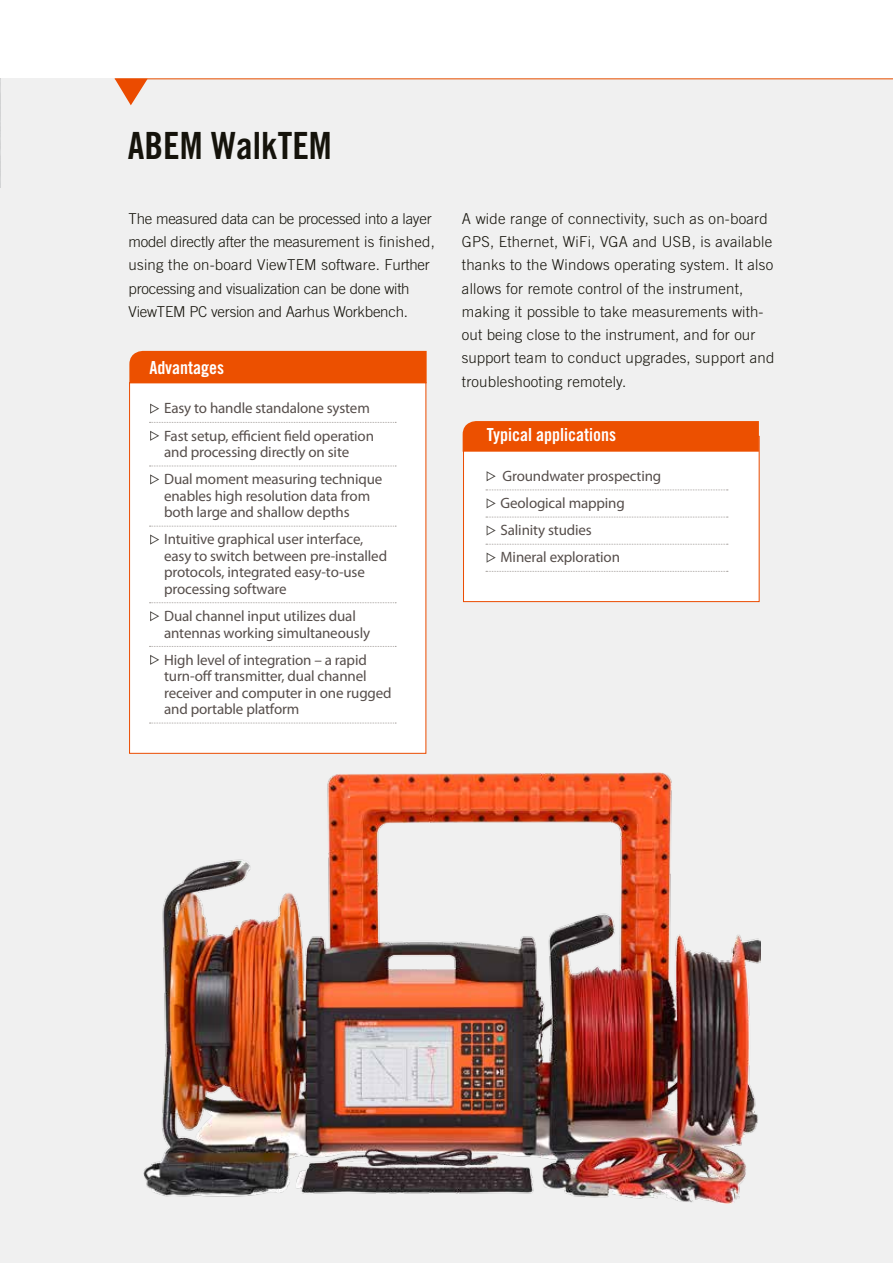
<style>
.page{position:relative;width:893px;height:1263px;background:#fff}
.page>*{position:absolute;margin:0;border:0;box-sizing:border-box;transform-origin:0 0}
.t1{font:37.5px "Trade Gothic LT Std Bd Cn 20";color:#15130b}
.t2{font:18px "Trade Gothic LT Std Bd Cn 20";color:#fff}
.t3{font:15px/16.5px "Myriad Pro";letter-spacing:-.01em;color:#564e4b}
.t4{font:300 15px/23.2px "Trade Gothic LT Std";letter-spacing:.015em;color:#15130b}
.t5{font:300 15px/23.2px "Trade Gothic LT Std";letter-spacing:-.015em;color:#15130b}
</style>
<div class="page">
<div style="left:1px;top:79px;width:892px;height:1184px;background:#f0f0f0"></div>
<hr style="left:0;top:79px;width:1px;height:108px;background:#d1d3d4">
<svg style="left:115px;top:80px;width:32px;height:25px"></svg>
<hr style="left:115px;top:79px;width:778px;height:1px;background:#ec5000">
<img style="left:143px;top:772px;width:618px;height:431px">
<div style="left:463px;top:436px;width:296px;height:166px;background:#fff;border:1px solid #eb4b00"></div>
<svg style="left:486px;top:489px;width:242px;height:1px"></svg>
<svg style="left:486px;top:517px;width:242px;height:1px"></svg>
<svg style="left:486px;top:544px;width:242px;height:1px"></svg>
<svg style="left:486px;top:571px;width:242px;height:1px"></svg>
<svg style="left:486px;top:471px;width:10px;height:10px"></svg>
<svg style="left:486px;top:498px;width:10px;height:11px"></svg>
<svg style="left:486px;top:525px;width:10px;height:11px"></svg>
<svg style="left:486px;top:552px;width:10px;height:11px"></svg>
<div style="left:463px;top:421px;width:296px;height:31px;background:#ec5000"></div>
<div style="left:129px;top:382px;width:297px;height:371px;background:#fff;border:1px solid #eb4b00"></div>
<svg style="left:149px;top:422px;width:247px;height:1px"></svg>
<svg style="left:149px;top:466px;width:247px;height:1px"></svg>
<svg style="left:149px;top:526px;width:247px;height:1px"></svg>
<svg style="left:149px;top:602px;width:247px;height:1px"></svg>
<svg style="left:149px;top:646px;width:247px;height:1px"></svg>
<svg style="left:149px;top:723px;width:247px;height:1px"></svg>
<svg style="left:150px;top:403px;width:9px;height:11px"></svg>
<svg style="left:150px;top:430px;width:9px;height:11px"></svg>
<svg style="left:150px;top:474px;width:9px;height:11px"></svg>
<svg style="left:150px;top:534px;width:9px;height:11px"></svg>
<svg style="left:150px;top:611px;width:9px;height:10px"></svg>
<svg style="left:150px;top:655px;width:9px;height:10px"></svg>
<div style="left:129px;top:351px;width:298px;height:32px;background:#ec5000"></div>
<h1 class="t1" style="left:128px;top:123px;width:206px">ABEM WalkTEM</h1>
<p class="t5" style="left:129px;top:207px;width:308px">The measured data can be processed into a layer model directly after the measurement is finished, using the on-board ViewTEM software. Further processing and visualization can be done with ViewTEM PC version and Aarhus Workbench.</p>
<p class="t4" style="left:462px;top:207px;width:314px">A wide range of connectivity, such as on-board GPS, Ethernet, WiFi, VGA and USB, is available thanks to the Windows operating system. It also allows for remote control of the instrument, making it possible to take measurements with&shy;out being close to the instrument, and for our support team to conduct upgrades, support and troubleshooting remotely.</p>
<p class="t2" style="left:149px;top:357px;width:76px">Advantages</p>
<p class="t3" style="left:164px;top:395px;width:211px;line-height:27.2px">Easy to handle standalone system<br>Fast setup, efficient field operation</p>
<p class="t3" style="left:164px;top:438px;width:220px;line-height:27.2px">and processing directly on site<br>Dual moment measuring technique</p>
<p class="t3" style="left:164px;top:487px;width:208px">enables high resolution data from both large and shallow depths</p>
<p class="t3" style="left:164px;top:531px;width:224px">Intuitive graphical user interface, easy to switch between pre-installed protocols, integrated easy-to-use processing software</p>
<p class="t3" style="left:164px;top:607px;width:208px">Dual channel input utilizes dual antennas working simultaneously</p>
<p class="t3" style="left:164px;top:651px;width:229px">High level of integration – a rapid turn-off transmitter, dual channel receiver and computer in one rugged and portable platform</p>
<p class="t2" style="left:487px;top:424px;width:131px">Typical applications</p>
<p class="t3" style="left:501px;top:462px;width:162px;line-height:27.2px">Groundwater prospecting<br>Geological mapping<br>Salinity studies<br>Mineral exploration</p>
</div>
